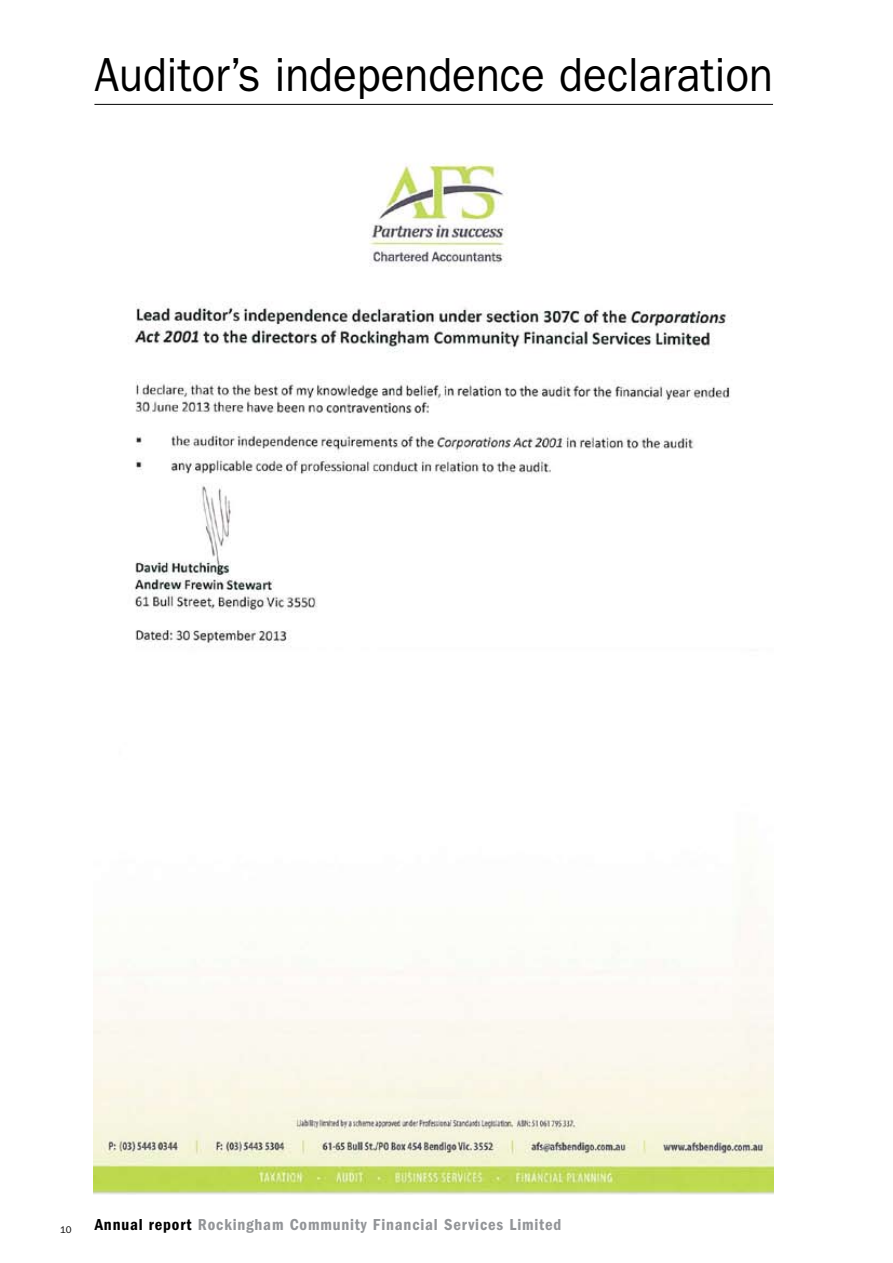
<style>
.page{position:relative;width:893px;height:1263px;background:#fff}
.page>*{position:absolute;margin:0;border:0;box-sizing:border-box;transform-origin:0 0}
.t1{font:48px "Franklin Gothic";color:#000;scale:.92 1}
.t2{font:600 condensed 16.5px "Franklin Gothic";letter-spacing:.05em;color:#939598}
.t3{font:9.75px "Franklin Gothic";color:#000}
.s1{color:#000}
</style>
<div class="page">
<img style="left:94px;top:163px;width:680px;height:1032px">
<hr style="left:94px;top:104px;width:679px;height:1px;background:#000">
<div style="left:417px;top:1087px;width:45px;height:12px;background:#f6f4e4"></div>
<h1 class="t1" style="left:94px;top:47px;width:739px">Auditor’s independence declaration</h1>
<p class="t3" style="left:60px;top:1224px;width:13px">10</p>
<p class="t2" style="left:95px;top:1215px;width:468px"><span class="s1">Annual report</span> Rockingham Community Financial Services Limited</p>
</div>
